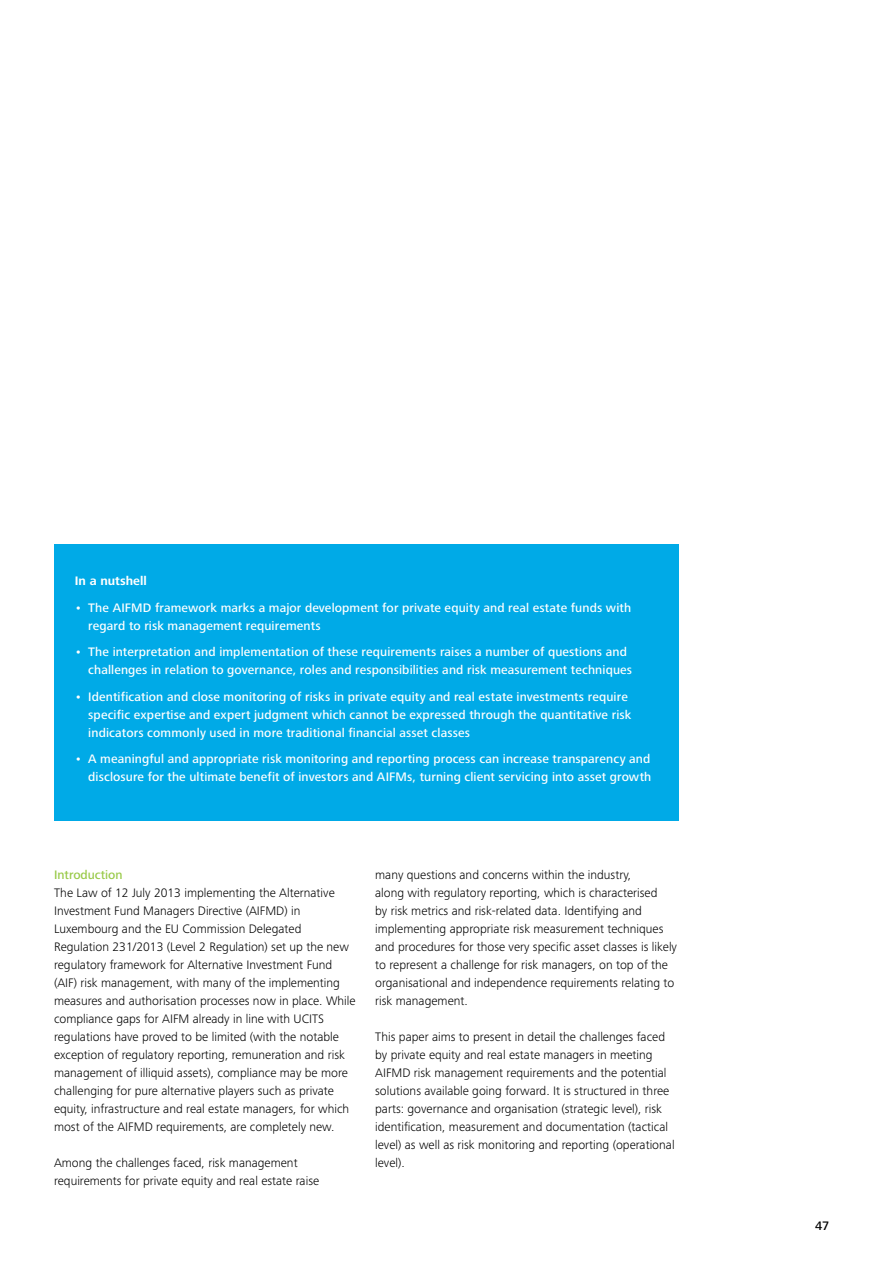
<style>
.page{position:relative;width:893px;height:1263px;background:#fff}
.page>*{position:absolute;margin:0;border:0;box-sizing:border-box;transform-origin:0 0}
.t1{font:300 12.75px/18px "Frutiger Next Pro";color:#000}
.t2{font:500 12.75px/18px "Frutiger Next Pro";letter-spacing:.01em;color:#fff}
.t3{font:500 12.75px "Frutiger Next Pro";color:#99ca49}
.t4{font:700 12.75px "Frutiger Next Pro";color:#fff}
.t5{font:500 12.75px "Frutiger Next Pro";color:#000}
</style>
<div class="page">
<div style="left:54px;top:544px;width:624px;height:277px;background:#00aae7"></div>
<p class="t4" style="left:75px;top:574px;width:74px">In a nutshell</p>
<p class="t2" style="left:88px;top:599px;width:544px;text-indent:-14px">• The AIFMD framework marks a major development for private equity and real estate funds with regard to risk management requirements</p>
<p class="t2" style="left:88px;top:643px;width:545px;text-indent:-14px">• The interpretation and implementation of these requirements raises a number of questions and challenges in relation to governance, roles and responsibilities and risk measurement techniques</p>
<p class="t2" style="left:88px;top:688px;width:545px;text-indent:-14px">• Identification and close monitoring of risks in private equity and real estate investments require specific expertise and expert judgment which cannot be expressed through the quantitative risk indicators commonly used in more traditional financial asset classes</p>
<p class="t2" style="left:75px;top:750px;width:578px;text-align:right">• A meaningful and appropriate risk monitoring and reporting process can increase transparency and disclosure for the ultimate benefit of investors and AIFMs, turning client servicing into asset growth</p>
<p class="t3" style="left:54px;top:867px;width:70px">Introduction</p>
<p class="t1" style="left:54px;top:883px;width:303px">The Law of 12 July 2013 implementing the Alternative Investment Fund Managers Directive (AIFMD) in Luxembourg and the EU Commission Delegated Regulation 231/2013 (Level 2 Regulation) set up the new regulatory framework for Alternative Investment Fund (AIF) risk management, with many of the implementing measures and authorisation processes now in place. While compliance gaps for AIFM already in line with UCITS regulations have proved to be limited (with the notable exception of regulatory reporting, remuneration and risk management of illiquid assets), compliance may be more challenging for pure alternative players such as private equity, infrastructure and real estate managers, for which most of the AIFMD requirements, are completely new.</p>
<p class="t1" style="left:54px;top:1154px;width:267px">Among the challenges faced, risk management requirements for private equity and real estate raise</p>
<p class="t1" style="left:375px;top:866px;width:303px">many questions and concerns within the industry,<br>along with regulatory reporting, which is characterised<br>by risk metrics and risk-related data. Identifying and implementing appropriate risk measurement techniques and procedures for those very specific asset classes is likely to represent a challenge for risk managers, on top of the organisational and independence requirements relating to risk management.</p>
<p class="t1" style="left:375px;top:1028px;width:301px">This paper aims to present in detail the challenges faced by private equity and real estate managers in meeting AIFMD risk management requirements and the potential solutions available going forward. It is structured in three parts: governance and organisation (strategic level), risk identification, measurement and documentation (tactical level) as well as risk monitoring and reporting (operational level).</p>
<p class="t5" style="left:815px;top:1218px;width:16px">47</p>
</div>
